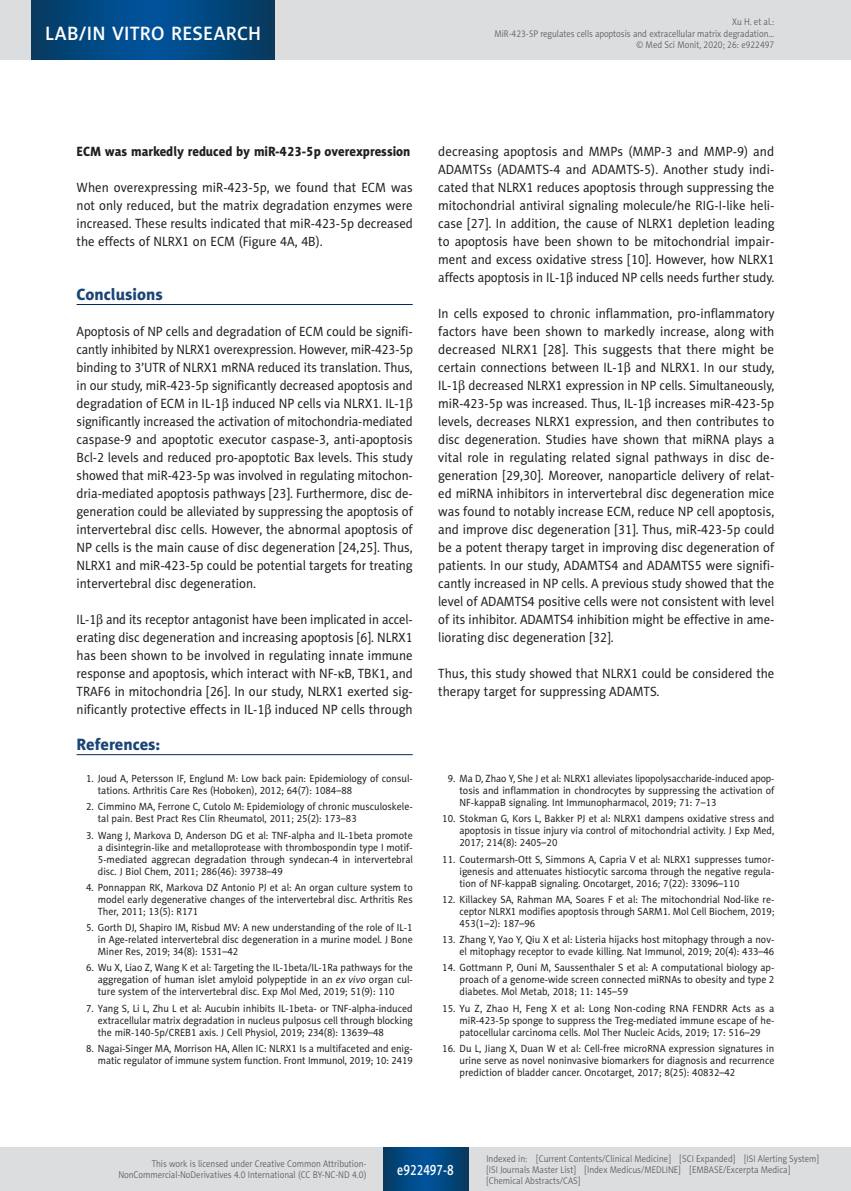
<style>
.page{position:relative;width:851px;height:1191px;background:#fff}
.page>*{position:absolute;margin:0;border:0;box-sizing:border-box;transform-origin:0 0}
.t1{font:19.5px "Naomi Sans EFN Medium";letter-spacing:.015em;color:#fff}
.MSM_Referencje_Tytul{font:16.5px "Naomi Sans EFN Heavy";color:#1a4574}
.MSM_Headline_1{font:16.5px "Naomi Sans EFN Heavy";color:#1a4574}
.t2{font:15px "Naomi Sans EFN Medium";color:#fff;scale:.8 1}
.MSM_Body{font:13.5px/18px "Naomi Sans EFN";color:#231f20;text-align:justify;scale:.95 1}
.MSM_Body-2{font:13.5px/18px "Naomi Sans EFN";color:#231f20;text-align:justify;scale:.94 1}
.MSM_Body-3{font:13.5px/18px "Naomi Sans EFN";color:#231f20;text-align:justify;scale:.96 1}
.MSM_Body-4{font:13.5px/18px "Naomi Sans EFN";color:#231f20;text-align:justify;scale:.93 1}
.MSM_Headline_2{font:13.5px "Naomi Sans EFN Heavy";color:#231f20;scale:.95 1}
.MSM_Referencje_punkt{font:10.5px/12px "Naomi Sans EFN";color:#231f20;text-align:justify;scale:.95 1}
.MSM_Referencje_punkt-2{font:10.5px/12px "Naomi Sans EFN";color:#231f20;text-align:justify;scale:.94 1}
.MSM_Referencje_punkt-3{font:10.5px/12px "Naomi Sans EFN";color:#231f20;text-align:justify}
.t3{font:9.75px/11.2px "Naomi Sans EFN Light";color:#57585a;text-align:right;scale:.9 1}
.s1{font-family:"Standard Sym L"}
.s2{font-style:italic}
</style>
<div class="page">
<hr style="left:77px;top:754px;width:335px;height:1px;background:#00295c">
<hr style="left:77px;top:304px;width:335px;height:1px;background:#00295c">
<div style="left:0;top:1148px;width:850px;height:43px;background:#dcdddf"></div>
<svg style="left:383px;top:1147px;width:85px;height:43px;background:#02477e"></svg>
<div style="left:0;top:0;width:850px;height:60px;background:#dcdddf"></div>
<hr style="left:850px;top:0;width:1px;height:60px;background:#dcdddf">
<svg style="left:32px;top:0;width:242px;height:60px;background:#02477f"></svg>
<h1 class="t1" style="left:45px;top:22px;width:217px">LAB/IN VITRO RESEARCH</h1>
<p class="t3" style="left:494px;top:16px;width:312px">Xu H. et al.:<br>MiR-423-5P regulates cells apoptosis and extracellular matrix degradation… © Med Sci Monit, 2020; 26: e922497</p>
<p class="MSM_Headline_2" style="left:77px;top:143px;width:353px">ECM was markedly reduced by miR-423-5p overexpression</p>
<p class="MSM_Body" style="left:77px;top:178px;width:355px">When overexpressing miR-423-5p, we found that ECM was not only reduced, but the matrix degradation enzymes were increased. These results indicated that miR-423-5p decreased the effects of NLRX1 on ECM (Figure 4A, 4B).</p>
<p class="MSM_Headline_1" style="left:77px;top:284px;width:88px">Conclusions</p>
<p class="MSM_Body-2" style="left:77px;top:322px;width:359px">Apoptosis of NP cells and degradation of ECM could be signifi&shy;cantly inhibited by NLRX1 overexpression. However, miR-423-5p binding to 3’UTR of NLRX1 mRNA reduced its translation. Thus, in our study, miR-423-5p significantly decreased apoptosis and degradation of ECM in IL-1<span class="s1">b</span> induced NP cells via NLRX1. IL-1<span class="s1">b </span>significantly increased the activation of mitochondria-mediated caspase-9 and apoptotic executor caspase-3, anti-apoptosis Bcl-2 levels and reduced pro-apoptotic Bax levels. This study showed that miR-423-5p was involved in regulating mitochon&shy;dria-mediated apoptosis pathways [23]. Furthermore, disc de&shy;generation could be alleviated by suppressing the apoptosis of intervertebral disc cells. However, the abnormal apoptosis of NP cells is the main cause of disc degeneration [24,25]. Thus, NLRX1 and miR-423-5p could be potential targets for treating intervertebral disc degeneration.</p>
<p class="MSM_Body-4" style="left:77px;top:610px;width:363px">IL-1<span class="s1">b</span> and its receptor antagonist have been implicated in accel&shy;erating disc degeneration and increasing apoptosis [6]. NLRX1 has been shown to be involved in regulating innate immune response and apoptosis, which interact with NF-<span class="s1">k</span>B, TBK1, and TRAF6 in mitochondria [26]. In our study, NLRX1 exerted sig&shy;nificantly protective effects in IL-1<span class="s1">b</span> induced NP cells through</p>
<p class="MSM_Referencje_Tytul" style="left:77px;top:734px;width:85px">References:</p>
<p class="MSM_Referencje_punkt" style="left:98px;top:772px;width:333px;text-indent:-12px">1. Joud A, Petersson IF, Englund M: Low back pain: Epidemiology of consul&shy;tations. Arthritis Care Res (Hoboken), 2012; 64(7): 1084–88</p>
<p class="MSM_Referencje_punkt" style="left:98px;top:801px;width:333px;text-indent:-12px">2. Cimmino MA, Ferrone C, Cutolo M: Epidemiology of chronic musculoskele&shy;tal pain. Best Pract Res Clin Rheumatol, 2011; 25(2): 173–83</p>
<p class="MSM_Referencje_punkt" style="left:98px;top:829px;width:333px;text-indent:-12px">3. Wang J, Markova D, Anderson DG et al: TNF-alpha and IL-1beta promote a disintegrin-like and metalloprotease with thrombospondin type I motif-5-mediated aggrecan degradation through syndecan-4 in intervertebral disc. J Biol Chem, 2011; 286(46): 39738–49</p>
<p class="MSM_Referencje_punkt" style="left:98px;top:881px;width:333px;text-indent:-12px">4. Ponnappan RK, Markova DZ Antonio PJ et al: An organ culture system to model early degenerative changes of the intervertebral disc. Arthritis Res Ther, 2011; 13(5): R171</p>
<p class="MSM_Referencje_punkt" style="left:98px;top:921px;width:333px;text-indent:-12px">5. Gorth DJ, Shapiro IM, Risbud MV: A new understanding of the role of IL-1 in Age-related intervertebral disc degeneration in a murine model. J Bone Miner Res, 2019; 34(8): 1531–42</p>
<p class="MSM_Referencje_punkt" style="left:98px;top:962px;width:333px;text-indent:-12px">6. Wu X, Liao Z, Wang K et al: Targeting the IL-1beta/IL-1Ra pathways for the aggregation of human islet amyloid polypeptide in an <span class="s2">ex vivo</span> organ cul&shy;ture system of the intervertebral disc. Exp Mol Med, 2019; 51(9): 110</p>
<p class="MSM_Referencje_punkt" style="left:98px;top:1002px;width:333px;text-indent:-12px">7. Yang S, Li L, Zhu L et al: Aucubin inhibits IL-1beta- or TNF-alpha-induced extracellular matrix degradation in nucleus pulposus cell through blocking the miR-140-5p/CREB1 axis. J Cell Physiol, 2019; 234(8): 13639–48</p>
<p class="MSM_Referencje_punkt" style="left:86px;top:1042px;width:345px;text-align:right">8. Nagai-Singer MA, Morrison HA, Allen IC: NLRX1 Is a multifaceted and enig&shy;matic regulator of immune system function. Front Immunol, 2019; 10: 2419</p>
<p class="MSM_Body-3" style="left:438px;top:142px;width:351px">decreasing apoptosis and MMPs (MMP-3 and MMP-9) and ADAMTSs (ADAMTS-4 and ADAMTS-5). Another study indi&shy;cated that NLRX1 reduces apoptosis through suppressing the mitochondrial antiviral signaling molecule/he RIG-I-like heli&shy;case [27]. In addition, the cause of NLRX1 depletion leading to apoptosis have been shown to be mitochondrial impair&shy;ment and excess oxidative stress [10]. However, how NLRX1 affects apoptosis in IL-1<span class="s1">b</span> induced NP cells needs further study.</p>
<p class="MSM_Body" style="left:438px;top:304px;width:355px">In cells exposed to chronic inflammation, pro-inflammatory factors have been shown to markedly increase, along with decreased NLRX1 [28]. This suggests that there might be certain connections between IL-1<span class="s1">b</span> and NLRX1. In our study, IL-1<span class="s1">b</span> decreased NLRX1 expression in NP cells. Simultaneously, miR-423-5p was increased. Thus, IL-1<span class="s1">b</span> increases miR-423-5p levels, decreases NLRX1 expression, and then contributes to disc degeneration. Studies have shown that miRNA plays a vital role in regulating related signal pathways in disc de&shy;generation [29,30]. Moreover, nanoparticle delivery of relat&shy;ed miRNA inhibitors in intervertebral disc degeneration mice was found to notably increase ECM, reduce NP cell apoptosis, and improve disc degeneration [31]. Thus, miR-423-5p could be a potent therapy target in improving disc degeneration of patients. In our study, ADAMTS4 and ADAMTS5 were signifi&shy;cantly increased in NP cells. A previous study showed that the level of ADAMTS4 positive cells were not consistent with level of its inhibitor. ADAMTS4 inhibition might be effective in ame&shy;liorating disc degeneration [32].</p>
<p class="MSM_Body" style="left:438px;top:664px;width:355px">Thus, this study showed that NLRX1 could be considered the therapy target for suppressing ADAMTS.</p>
<p class="MSM_Referencje_punkt-2" style="left:459px;top:772px;width:336px;text-indent:-12px">9. Ma D, Zhao Y, She J et al: NLRX1 alleviates lipopolysaccharide-induced apop&shy;tosis and inflammation in chondrocytes by suppressing the activation of NF-kappaB signaling. Int Immunopharmacol, 2019; 71: 7–13</p>
<p class="MSM_Referencje_punkt" style="left:459px;top:813px;width:333px;text-indent:-17px">10. Stokman G, Kors L, Bakker PJ et al: NLRX1 dampens oxidative stress and apoptosis in tissue injury via control of mitochondrial activity. J Exp Med, 2017; 214(8): 2405–20</p>
<p class="MSM_Referencje_punkt" style="left:459px;top:853px;width:333px;text-indent:-17px">11. Coutermarsh-Ott S, Simmons A, Capria V et al: NLRX1 suppresses tumor&shy;igenesis and attenuates histiocytic sarcoma through the negative regula&shy;tion of NF-kappaB signaling. Oncotarget, 2016; 7(22): 33096–110</p>
<p class="MSM_Referencje_punkt" style="left:459px;top:893px;width:333px;text-indent:-17px">12. Killackey SA, Rahman MA, Soares F et al: The mitochondrial Nod-like re&shy;ceptor NLRX1 modifies apoptosis through SARM1. Mol Cell Biochem, 2019; 453(1–2): 187–96</p>
<p class="MSM_Referencje_punkt" style="left:442px;top:933px;width:351px;text-align:right">13. Zhang Y, Yao Y, Qiu X et al: Listeria hijacks host mitophagy through a nov&shy;el mitophagy receptor to evade killing. Nat Immunol, 2019; 20(4): 433–46</p>
<p class="MSM_Referencje_punkt" style="left:459px;top:962px;width:333px;text-indent:-17px">14. Gottmann P, Ouni M, Saussenthaler S et al: A computational biology ap&shy;proach of a genome-wide screen connected miRNAs to obesity and type 2 diabetes. Mol Metab, 2018; 11: 145–59</p>
<p class="MSM_Referencje_punkt-3" style="left:459px;top:1002px;width:316px;text-indent:-17px">15. Yu Z, Zhao H, Feng X et al: Long Non-coding RNA FENDRR Acts as a miR-423-5p sponge to suppress the Treg-mediated immune escape of he&shy;patocellular carcinoma cells. Mol Ther Nucleic Acids, 2019; 17: 516–29</p>
<p class="MSM_Referencje_punkt" style="left:459px;top:1042px;width:333px;text-indent:-17px">16. Du L, Jiang X, Duan W et al: Cell-free microRNA expression signatures in urine serve as novel noninvasive biomarkers for diagnosis and recurrence prediction of bladder cancer. Oncotarget, 2017; 8(25): 40832–42</p>
<p class="t3" style="left:118px;top:1158px;width:277px">This work is licensed under Creative Common Attribution-<br>NonCommercial-NoDerivatives 4.0 International (CC BY-NC-ND 4.0)</p>
<h3 class="t2" style="left:397px;top:1160px;width:72px">e922497-8</h3>
<p class="t3" style="left:486px;top:1152px;width:371px;text-align:left">Indexed in: [Current Contents/Clinical Medicine] [SCI Expanded] [ISI Alerting System] [ISI Journals Master List] [Index Medicus/MEDLINE] [EMBASE/Excerpta Medica] [Chemical Abstracts/CAS]</p>
</div>
